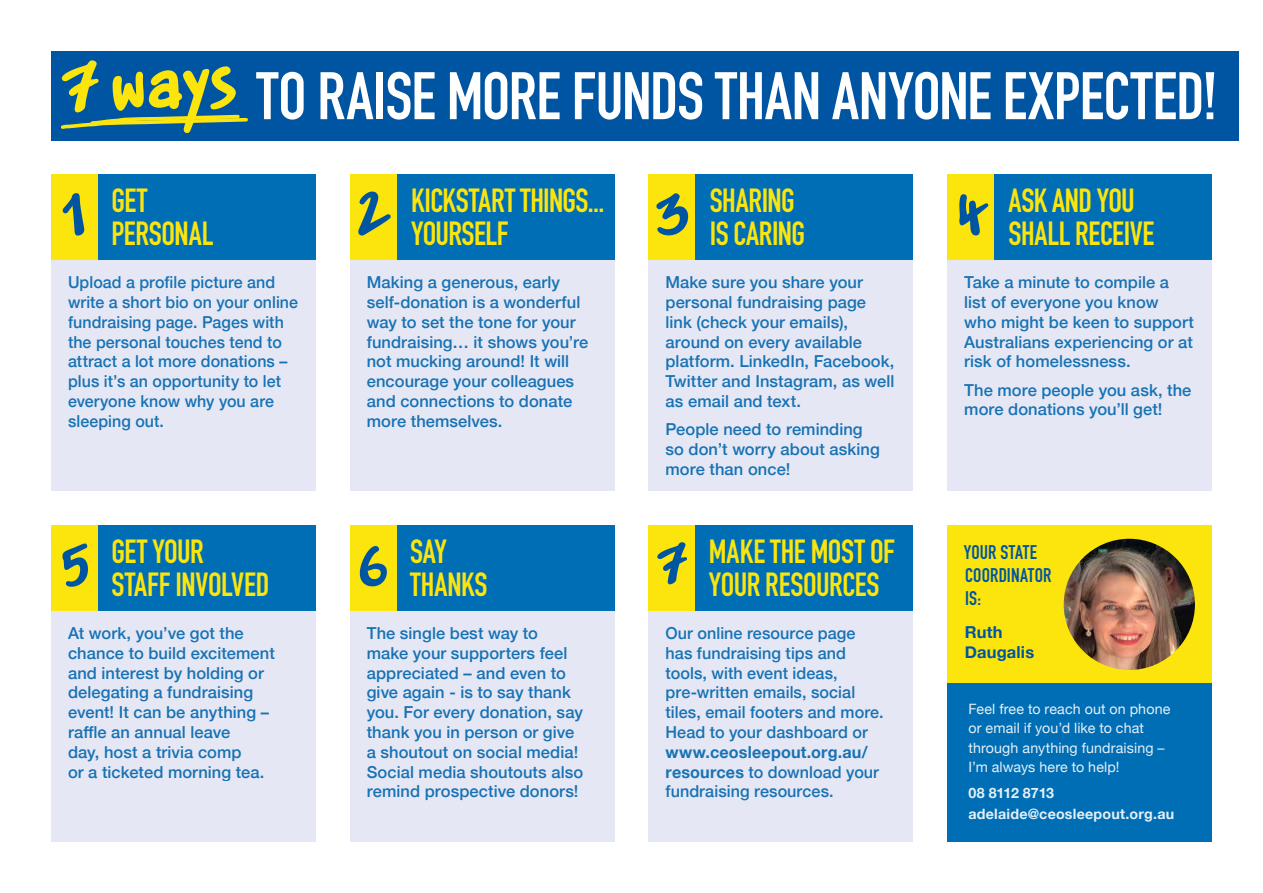
<style>
.page{position:relative;width:1263px;height:893px;background:#fff}
.page>*{position:absolute;margin:0;border:0;box-sizing:border-box;transform-origin:0 0}
.t1{font:700 74.25px "Jakob";color:#fce50c}
.t2{font:700 66px "DIN Condensed";letter-spacing:-.01em;color:#fff}
.t3{font:700 33px/33px "DIN Condensed";letter-spacing:-.015em;color:#fce50c}
.t4{font:700 19.5px/23.4px "DIN Condensed";letter-spacing:.005em;color:#0055a3}
.t5{font:500 16.5px/19.8px "Helvetica Neue";letter-spacing:.005em;color:#006eb5}
.t6{font:700 16.5px/19.8px "Helvetica Neue";letter-spacing:.01em;color:#0055a3}
.t7{font:14.25px/19.5px "Helvetica Neue";letter-spacing:.01em;color:#fff}
.t8{font:700 14.25px/21.3px "Helvetica Neue";letter-spacing:.015em;color:#fff}
.s1{color:#0055a3}
.s2{font-weight:700}
</style>
<div class="page">
<div style="left:51px;top:174px;width:265px;height:317px;background:#e5e8f4"></div>
<div style="left:51px;top:525px;width:265px;height:317px;background:#e5e8f4"></div>
<div style="left:350px;top:525px;width:264px;height:317px;background:#e5e8f4"></div>
<div style="left:648px;top:525px;width:265px;height:317px;background:#e5e8f4"></div>
<div style="left:350px;top:174px;width:264px;height:317px;background:#e5e8f4"></div>
<div style="left:947px;top:174px;width:265px;height:317px;background:#e5e8f4"></div>
<div style="left:648px;top:174px;width:265px;height:317px;background:#e5e8f4"></div>
<div style="left:51px;top:51px;width:1187px;height:89px;background:#0055a3"></div>
<div style="left:98px;top:174px;width:218px;height:85px;background:#006eb5"></div>
<div style="left:98px;top:525px;width:218px;height:85px;background:#006eb5"></div>
<div style="left:396px;top:525px;width:218px;height:85px;background:#006eb5"></div>
<div style="left:695px;top:525px;width:218px;height:85px;background:#006eb5"></div>
<div style="left:396px;top:174px;width:218px;height:85px;background:#006eb5"></div>
<div style="left:994px;top:174px;width:218px;height:85px;background:#006eb5"></div>
<div style="left:695px;top:174px;width:218px;height:85px;background:#006eb5"></div>
<div style="left:51px;top:174px;width:47px;height:85px;background:#fce50c"></div>
<div style="left:51px;top:525px;width:47px;height:85px;background:#fce50c"></div>
<div style="left:350px;top:525px;width:46px;height:85px;background:#fce50c"></div>
<div style="left:648px;top:525px;width:47px;height:85px;background:#fce50c"></div>
<div style="left:350px;top:174px;width:46px;height:85px;background:#fce50c"></div>
<div style="left:947px;top:174px;width:47px;height:85px;background:#fce50c"></div>
<div style="left:648px;top:174px;width:47px;height:85px;background:#fce50c"></div>
<svg style="left:60px;top:114px;width:188px;height:15px"></svg>
<div style="left:947px;top:525px;width:265px;height:159px;background:#fce50c"></div>
<div style="left:947px;top:684px;width:265px;height:158px;background:#006eb5"></div>
<img style="left:1064px;top:539px;width:131px;height:131px;border-radius:66px">
<h1 class="t1" style="left:59px;top:31px;width:176px;rotate:-3deg">7 ways</h1>
<h2 class="t2" style="left:73px;top:52px;width:1146px"><span class="s1">7 W AYS</span> TO RAISE MORE FUNDS THAN ANYONE EXPECTED!</h2>
<h3 class="t3" style="left:111px;top:184px;width:104px">GET<br>PERSONAL</h3>
<p class="t5" style="left:68px;top:271px;width:231px">Upload a profile picture and write a short bio on your online fundraising page. Pages with the personal touches tend to attract a lot more donations – plus it’s an opportunity to let everyone know why you are sleeping out.</p>
<h3 class="t3" style="left:411px;top:184px;width:195px">KICKSTART THINGS...<br>YOURSELF</h3>
<h3 class="t3" style="left:1008px;top:184px;width:147px">ASK AND YOU<br>SHALL RECEIVE</h3>
<h3 class="t3" style="left:710px;top:184px;width:97px">SHARING<br>IS CARING</h3>
<p class="t5" style="left:367px;top:271px;width:223px">Making a generous, early self-donation is a wonderful way to set the tone for your fundraising… it shows you’re not mucking around! It will encourage your colleagues and connections to donate more themselves.</p>
<p class="t5" style="left:665px;top:271px;width:230px">Make sure you share your personal fundraising page link (check your emails), around on every available platform. LinkedIn, Facebook,<br>Twitter and Instagram, as well as email and text.</p>
<p class="t5" style="left:665px;top:418px;width:216px">People need to reminding so don’t worry about asking more than once!</p>
<p class="t5" style="left:964px;top:271px;width:231px">Take a minute to compile a list of everyone you know who might be keen to support<br>Australians experiencing or at risk of homelessness.</p>
<p class="t5" style="left:964px;top:379px;width:229px">The more people you ask, the more donations you’ll get!</p>
<h3 class="t3" style="left:111px;top:535px;width:159px">GET YOUR<br>STAFF INVOLVED</h3>
<h3 class="t3" style="left:410px;top:535px;width:79px">SAY<br>THANKS</h3>
<h3 class="t3" style="left:709px;top:535px;width:188px">MAKE THE MOST OF<br>YOUR RESOURCES</h3>
<p class="t5" style="left:68px;top:622px;width:208px">At work, you’ve got the chance to build excitement and interest by holding or delegating a fundraising event! It can be anything – raffle an annual leave<br>day, host a trivia comp<br>or a ticketed morning tea.</p>
<p class="t5" style="left:367px;top:622px;width:218px">The single best way to make your supporters feel appreciated – and even to give again - is to say thank you. For every donation, say thank you in person or give a shoutout on social media!<br>Social media shoutouts also remind prospective donors!</p>
<p class="t5" style="left:665px;top:622px;width:220px">Our online resource page has fundraising tips and tools, with event ideas, pre-written emails, social tiles, email footers and more.<br>Head to your dashboard or</p>
<p class="t5" style="left:665px;top:741px;width:215px"><span class="s2">www.ceosleepout.org.au/ resources</span> to download your fundraising resources.</p>
<p class="t4" style="left:964px;top:540px;width:89px">YOUR STATE<br>COORDINATOR<br>IS:</p>
<p class="t6" style="left:965px;top:623px;width:71px">Ruth<br>Daugalis</p>
<p class="t7" style="left:968px;top:700px;width:203px">Feel free to reach out on phone or email if you’d like to chat through anything fundraising –<br>I’m always here to help!</p>
<p class="t8" style="left:968px;top:782px;width:207px">08 8112 8713 adelaide@ceosleepout.org.au</p>
</div>
